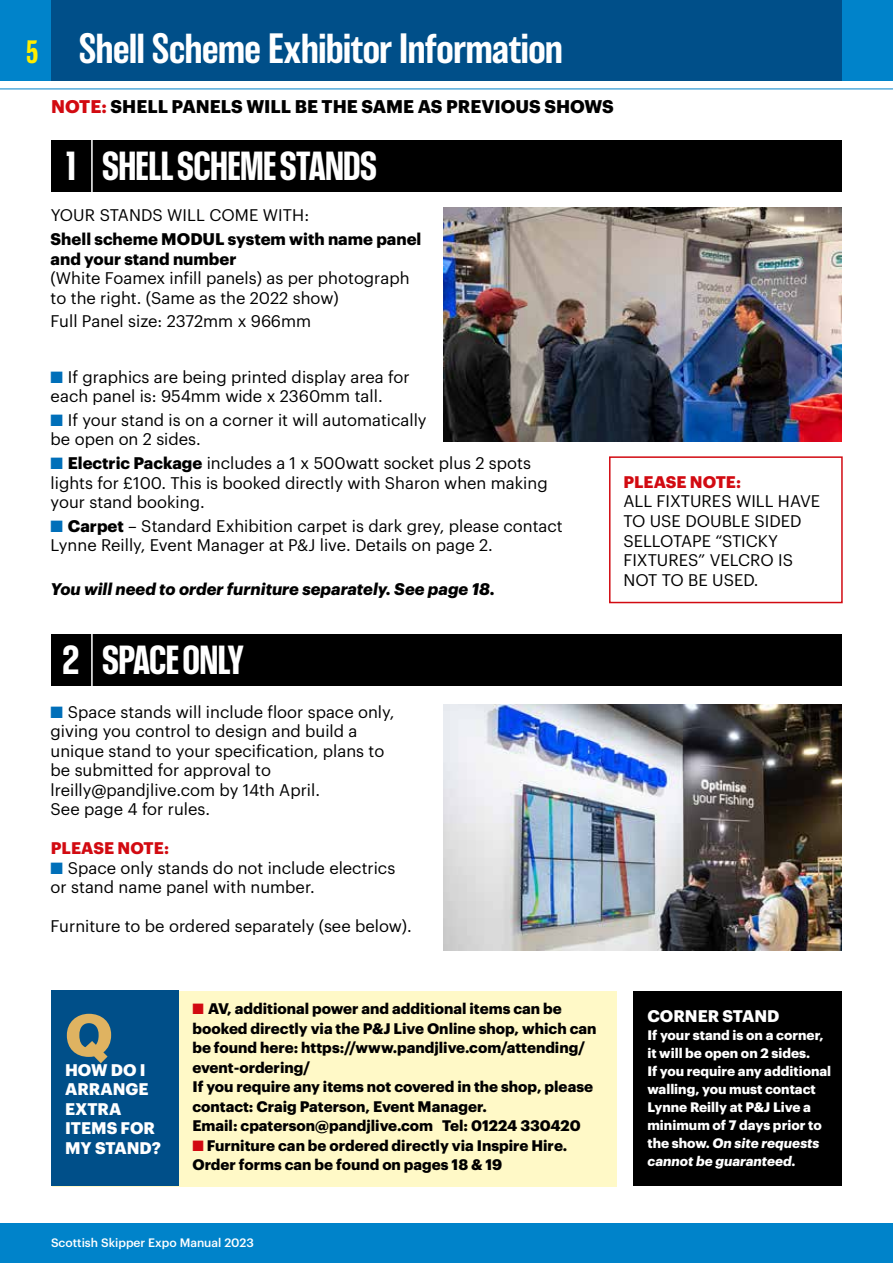
<style>
.page{position:relative;width:893px;height:1263px;background:#fff}
.page>*{position:absolute;margin:0;border:0;box-sizing:border-box;transform-origin:0 0}
.t1{font:700 58.5px "Graphik";color:#dfb361}
.t2{font:500 39px "Balboa";letter-spacing:-.01em;color:#fff}
.t3{font:500 39px "Kommissar";color:#fff}
.t4{font:700 18px "Graphik";color:#000}
.t5{font:16.5px/19.5px "Graphik";color:#000}
.t6{font:700 16.5px/19.5px "Graphik";color:#000}
.t7{font:italic 700 16.5px "Graphik";color:#000}
.t8{font:700 16.5px/19.5px "Graphik";color:#fff}
.t9{font:700 16.5px "Graphik";color:#d20a11}
.t10{font:700 15px/19.5px "Graphik";color:#000}
.t11{font:700 13.5px/18px "Graphik";color:#fff}
.t12{font:500 12px "Graphik";color:#fff}
.s1{font-size:30px;color:#ffed00}
.s2{color:#d20a11}
.s3{color:#006fb9}
.s4{font-weight:700}
.s5{font-style:italic}
</style>
<div class="page">
<div style="left:0;top:0;width:893px;height:81px;background:#0083ca"></div>
<div style="left:0;top:1223px;width:893px;height:40px;background:#0083ca"></div>
<div style="left:51px;top:0;width:791px;height:81px;background:#004f89"></div>
<hr style="left:0;top:89px;width:893px;height:1px;background:#0083ca">
<img style="left:443px;top:704px;width:399px;height:247px">
<div style="left:51px;top:635px;width:791px;height:51px;background:#000"></div>
<hr style="left:91px;top:631px;width:2px;height:71px;background:#fff">
<div style="left:51px;top:140px;width:791px;height:51px;background:#000"></div>
<hr style="left:91px;top:137px;width:2px;height:71px;background:#fff">
<div style="left:52px;top:991px;width:565px;height:195px;background:#fff9c7"></div>
<div style="left:51px;top:991px;width:127px;height:195px;background:#004f89"></div>
<div style="left:633px;top:991px;width:209px;height:194px;background:#000"></div>
<img style="left:443px;top:208px;width:399px;height:234px">
<div style="left:609px;top:456px;width:234px;height:147px;border:2px solid #d20a11"></div>
<h2 class="t2" style="left:26px;top:27px;width:539px"><span class="s1">5</span> Shell Scheme Exhibitor Information</h2>
<p class="t4" style="left:51px;top:92px;width:564px"><span class="s2">NOTE:</span> SHELL PANELS WILL BE THE SAME AS PREVIOUS SHOWS</p>
<h2 class="t3" style="left:66px;top:139px;width:312px">1 SHELL SCHEME STANDS</h2>
<p class="t5" style="left:51px;top:204px;width:260px">YOUR STANDS WILL COME WITH:</p>
<p class="t6" style="left:51px;top:228px;width:372px">Shell scheme MODUL system with name panel and your stand number</p>
<p class="t5" style="left:51px;top:267px;width:360px">(White Foamex infill panels) as per photograph to the right. (Same as the 2022 show)</p>
<p class="t5" style="left:51px;top:310px;width:262px">Full Panel size: 2372mm x 966mm</p>
<p class="t5" style="left:51px;top:365px;width:360px"><span class="s3">■</span> If graphics are being printed display area for each panel is: 954mm wide x 2360mm tall.</p>
<p class="t5" style="left:51px;top:409px;width:377px"><span class="s3">■</span> If your stand is on a corner it will automatically be open on 2 sides.</p>
<p class="t5" style="left:51px;top:452px;width:498px"><span class="s3">■</span> <span class="s4">Electric Package</span> includes a 1 x 500watt socket plus 2 spots lights for £100. This is booked directly with Sharon when making your stand booking.</p>
<p class="t5" style="left:51px;top:515px;width:514px"><span class="s3">■</span> <span class="s4">Carpet</span> – Standard Exhibition carpet is dark grey, please contact<br>Lynne Reilly, Event Manager at P&amp;J live. Details on page 2.</p>
<p class="t7" style="left:51px;top:576px;width:446px">You will need to order furniture separately. See page 18.</p>
<p class="t9" style="left:623px;top:469px;width:119px">PLEASE NOTE:</p>
<p class="t5" style="left:623px;top:490px;width:198px">ALL FIXTURES WILL HAVE<br>TO USE DOUBLE SIDED<br>SELLOTAPE “STICKY<br>FIXTURES” VELCRO IS<br>NOT TO BE USED.</p>
<h2 class="t3" style="left:63px;top:633px;width:182px">2 SPACE ONLY</h2>
<p class="t5" style="left:51px;top:701px;width:345px"><span class="s3">■</span> Space stands will include floor space only, giving you control to design and build a unique stand to your specification, plans to be submitted for approval to lreilly@pandjlive.com by 14th April.<br>See page 4 for rules.</p>
<p class="t9" style="left:51px;top:835px;width:120px">PLEASE NOTE:</p>
<p class="t5" style="left:51px;top:857px;width:346px"><span class="s3">■</span> Space only stands do not include electrics or stand name panel with number.</p>
<p class="t5" style="left:51px;top:915px;width:363px">Furniture to be ordered separately (see below).</p>
<h1 class="t1" style="left:65px;top:990px;width:49px">Q</h1>
<p class="t8" style="left:65px;top:1058px;width:97px">HOW DO I<br>ARRANGE<br>EXTRA<br>ITEMS FOR<br>MY STAND?</p>
<p class="t10" style="left:192px;top:997px;width:406px"><span class="s2">■</span> AV, additional power and additional items can be booked directly via the P&amp;J Live Online shop, which can be found here: https://www.pandjlive.com/attending/ event-ordering/<br>If you require any items not covered in the shop, please contact: Craig Paterson, Event Manager.<br>Email: cpaterson@pandjlive.com Tel: 01224 330420</p>
<p class="t10" style="left:192px;top:1134px;width:376px"><span class="s2">■</span> Furniture can be ordered directly via Inspire Hire.<br>Order forms can be found on pages 18 &amp; 19</p>
<p class="t12" style="left:51px;top:1234px;width:204px">Scottish Skipper Expo Manual 2023</p>
<p class="t8" style="left:647px;top:1004px;width:134px">CORNER STAND</p>
<p class="t11" style="left:647px;top:1024px;width:185px">If your stand is on a corner, it will be open on 2 sides.<br>If you require any additional walling, you must contact<br>Lynne Reilly at P&amp;J Live a minimum of 7 days prior to the show. <span class="s5">On site requests cannot be guaranteed.</span></p>
</div>
